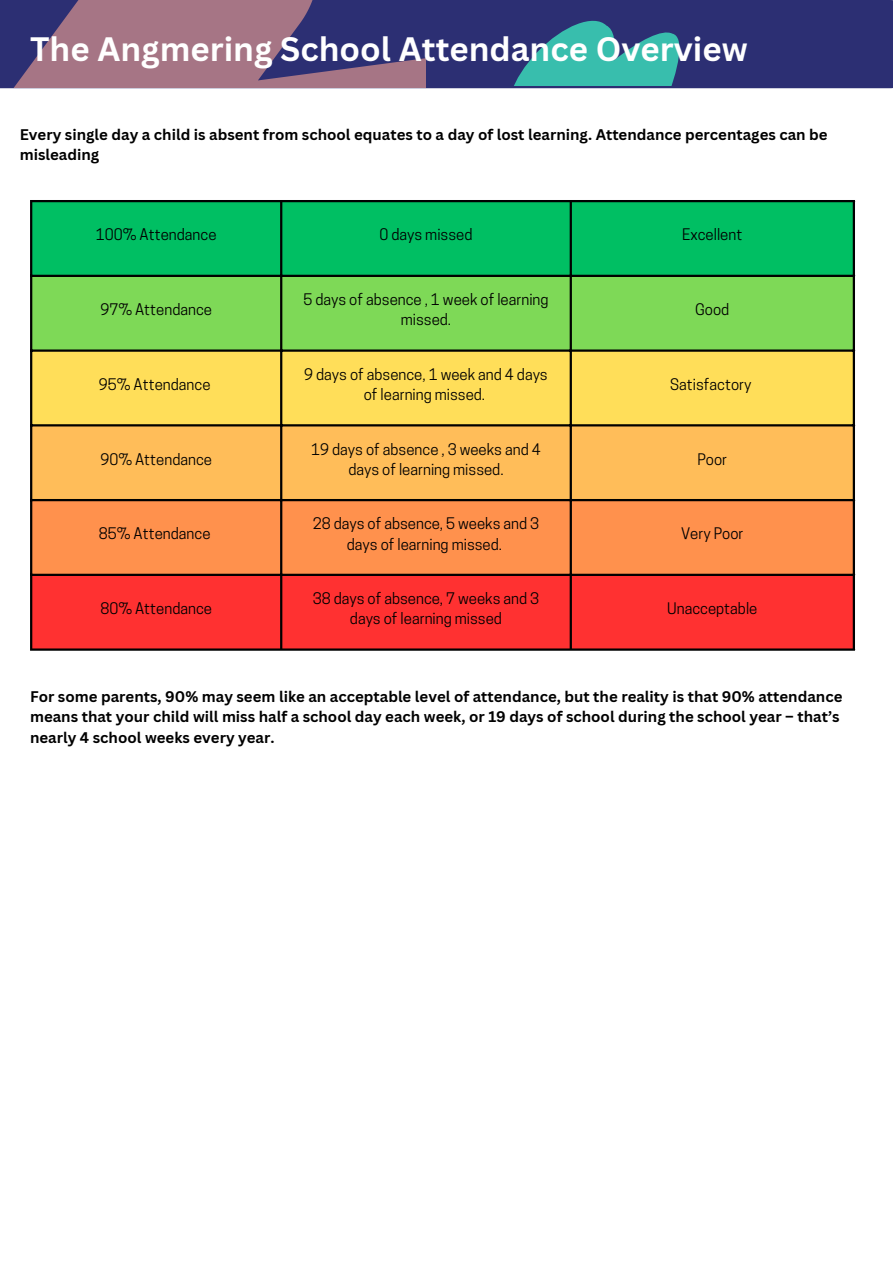
<style>
.page{position:relative;width:893px;height:1264px;background:#fff}
.page>*{position:absolute;margin:0;border:0;box-sizing:border-box;transform-origin:0 0}
.t1{font:700 33px "Canva Sans";color:#fff}
.t2{font:15px/20.2px "Cooper Hewitt";color:#000;text-align:center}
.t3{font:700 15px "Canva Sans";color:#000}
</style>
<div class="page">
<div style="left:425px;top:0;width:467px;height:88px;background:#2c2f73"></div>
<svg style="left:0;top:0;width:425px;height:88px;background:#7a5c7e"></svg>
<svg style="left:501px;top:14px;width:235px;height:71px;background:#316e8c"></svg>
<div style="left:32px;top:202px;width:820px;height:73px;background:#00bf63"></div>
<div style="left:32px;top:277px;width:820px;height:72px;background:#7ed957"></div>
<div style="left:32px;top:352px;width:820px;height:72px;background:#ffde59"></div>
<div style="left:32px;top:426px;width:820px;height:73px;background:#ffbd59"></div>
<div style="left:32px;top:501px;width:820px;height:72px;background:#ff914d"></div>
<div style="left:32px;top:576px;width:820px;height:72px;background:#ff3131"></div>
<hr style="left:30px;top:202px;width:2px;height:446px;background:#000">
<hr style="left:280px;top:202px;width:2px;height:446px;background:#000">
<hr style="left:569px;top:202px;width:3px;height:446px;background:#000">
<hr style="left:852px;top:202px;width:2px;height:446px;background:#000">
<hr style="left:30px;top:200px;width:824px;height:2px;background:#000">
<hr style="left:30px;top:275px;width:824px;height:2px;background:#000">
<hr style="left:30px;top:349px;width:824px;height:3px;background:#000">
<hr style="left:30px;top:424px;width:824px;height:2px;background:#000">
<hr style="left:30px;top:499px;width:824px;height:2px;background:#000">
<hr style="left:30px;top:573px;width:824px;height:3px;background:#000">
<hr style="left:30px;top:648px;width:824px;height:2px;background:#000">
<p class="t1" style="left:30px;top:26px;width:719px">The Angmering School Attendance Overview</p>
<p class="t3" style="left:20px;top:124px;width:809px">Every single day a child is absent from school equates to a day of lost learning. Attendance percentages can be</p>
<p class="t3" style="left:20px;top:144px;width:81px">misleading</p>
<p class="t2" style="left:96px;top:226px;width:122px">100% Attendance</p>
<p class="t2" style="left:379px;top:226px;width:94px">0 days missed</p>
<p class="t2" style="left:682px;top:226px;width:61px">Excellent</p>
<p class="t2" style="left:100px;top:301px;width:113px">97% Attendance</p>
<p class="t2" style="left:303px;top:291px;width:246px">5 days of absence , 1 week of learning missed.</p>
<p class="t2" style="left:695px;top:301px;width:36px">Good</p>
<p class="t2" style="left:99px;top:376px;width:113px">95% Attendance</p>
<p class="t2" style="left:304px;top:366px;width:245px">9 days of absence, 1 week and 4 days of learning missed.</p>
<p class="t2" style="left:670px;top:376px;width:83px">Satisfactory</p>
<p class="t2" style="left:100px;top:451px;width:113px">90% Attendance</p>
<p class="t2" style="left:311px;top:441px;width:231px">19 days of absence , 3 weeks and 4 days of learning missed.</p>
<p class="t2" style="left:697px;top:451px;width:31px">Poor</p>
<p class="t2" style="left:99px;top:525px;width:113px">85% Attendance</p>
<p class="t2" style="left:313px;top:515px;width:228px">28 days of absence, 5 weeks and 3 days of learning missed.</p>
<p class="t2" style="left:681px;top:525px;width:64px">Very Poor</p>
<p class="t2" style="left:100px;top:600px;width:113px">80% Attendance</p>
<p class="t2" style="left:313px;top:590px;width:228px">38 days of absence, 7 weeks and 3 days of learning missed</p>
<p class="t2" style="left:667px;top:600px;width:92px">Unacceptable</p>
<p class="t3" style="left:30px;top:686px;width:813px">For some parents, 90% may seem like an acceptable level of attendance, but the reality is that 90% attendance</p>
<p class="t3" style="left:30px;top:706px;width:810px">means that your child will miss half a school day each week, or 19 days of school during the school year – that’s</p>
<p class="t3" style="left:30px;top:726px;width:246px">nearly 4 school weeks every year.</p>
</div>
